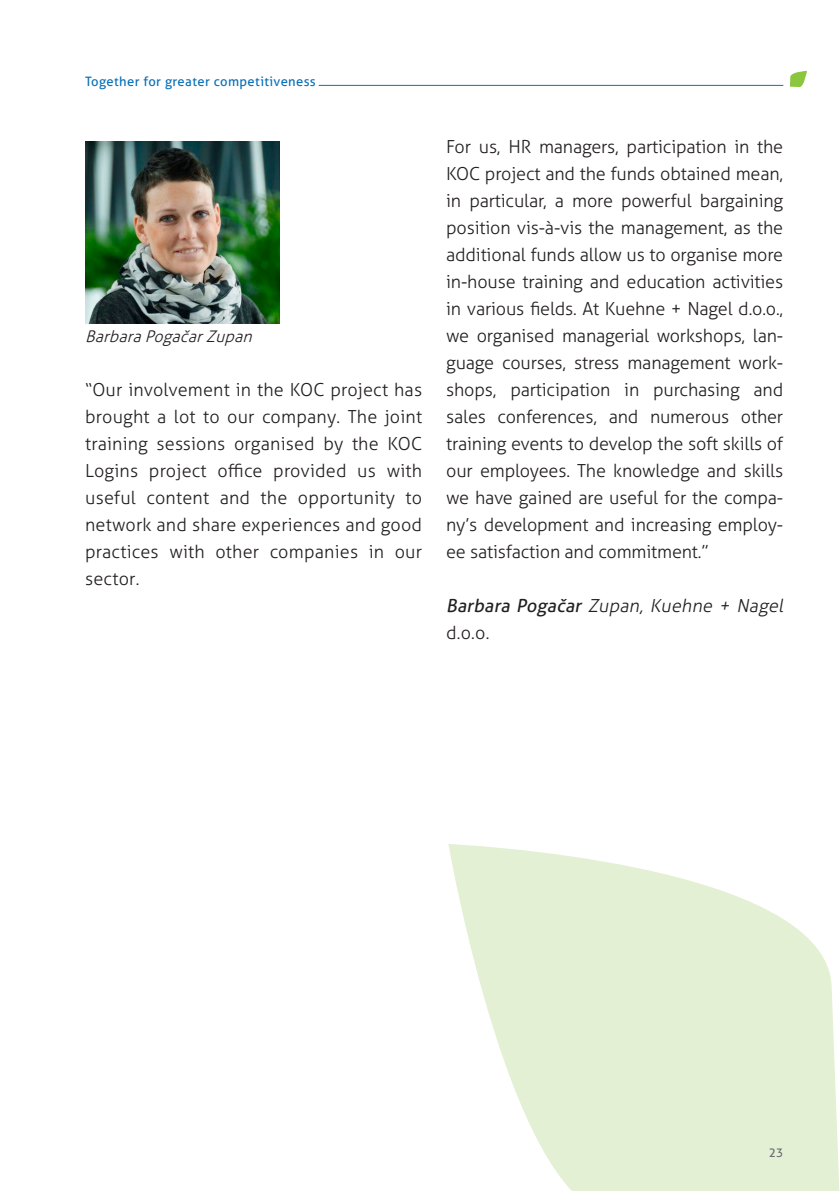
<style>
.page{position:relative;width:840px;height:1191px;background:#fff}
.page>*{position:absolute;margin:0;border:0;box-sizing:border-box;transform-origin:0 0}
.t1{font:300 18px/27px "Aller";letter-spacing:-.005em;color:#231f20;text-align:justify}
.t2{font:italic 300 18px/27px "Aller";color:#231f20}
.t3{font:italic 300 16px "Aller";color:#231f20}
.t4{font:13px "Aller";letter-spacing:.03em;color:#0970b9}
.t5{font:12px "Aller";color:#6c6d70}
.s1{font-weight:400}
.s2{font-style:normal}
</style>
<div class="page">
<hr style="left:318px;top:85px;width:464px;height:1px;background:#0970b9">
<svg style="left:790px;top:71px;width:16px;height:16px"></svg>
<svg style="left:448px;top:844px;width:391px;height:347px;fill:#e4f0d4"></svg>
<img style="left:85px;top:142px;width:194px;height:182px">
<p class="t4" style="left:85px;top:74px;width:232px">Together for greater competitiveness</p>
<p class="t3" style="left:85px;top:327px;width:173px">BarbaraPogačarZupan</p>
<p class="t1" style="left:85px;top:376px;width:338px">“Our involvement in the KOC project has brought a lot to our company. The joint training sessions organised by the KOC Logins project office provided us with useful content and the opportunity to network and share experiences and good practices with other companies in our sector.</p>
<p class="t1" style="left:446px;top:133px;width:338px">For us, HR managers, participation in the KOC project and the funds obtained mean, in particular, a more powerful bargaining position vis-à-vis the management, as the additional funds allow us to organise more in-house training and education activities in various fields. At Kuehne + Nagel d.o.o., we organised managerial workshops, lan&shy;guage courses, stress management work&shy;shops, participation in purchasing and sales conferences, and numerous other training events to develop the soft skills of our employees. The knowledge and skills we have gained are useful for the compa&shy;ny’s development and increasing employ&shy;ee satisfaction and commitment.”</p>
<p class="t2" style="left:446px;top:592px;width:342px"><span class="s1">Barbara Pogačar</span> Zupan, Kuehne + Nagel <span class="s2">d.o.o.</span></p>
<p class="t5" style="left:768px;top:1145px;width:16px">23</p>
</div>
